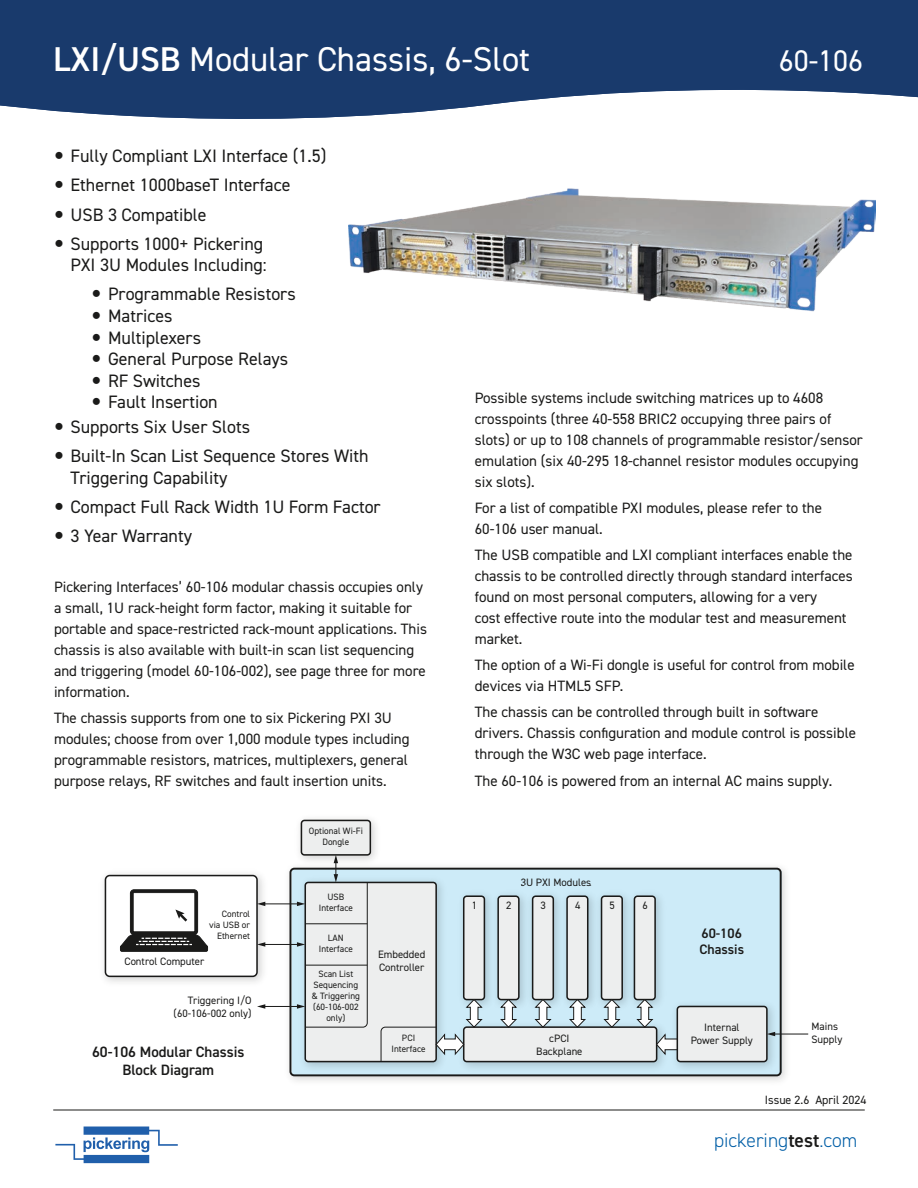
<style>
.page{position:relative;width:918px;height:1188px;background:#fff}
.page>*{position:absolute;margin:0;border:0;box-sizing:border-box;transform-origin:0 0}
.t1{font:34.5px "DIN2014";color:#fff}
.t2{font:30px "DIN2014";color:#fff}
.t3{font:300 19.5px "DIN2014";color:#015ea6}
.t4{font:18px/21.6px "DIN2014";color:#1a1a19}
.Para{font:15px/21px "DIN2014";color:#1a1a19}
.Figure_Title{font:600 15px/18px "DIN2014";color:#1a1a19;text-align:center}
.t5{font:600 13.8px/16.5px "DIN2014";color:#1a1a19}
.Issue_No{font:12px "DIN2014";color:#1a1a19}
.t6{font:10.65px/12.9px "DIN2014";color:#1a1a19;text-align:center}
.t7{font:9.15px/10.9px "DIN2014";color:#1a1a19;text-align:center}
.s1{font-weight:600}
.s2{font-weight:600;color:#1a1a19}
</style>
<div class="page">
<img style="left:349px;top:188px;width:527px;height:124px">
<img style="left:281px;top:867px;width:513px;height:214px">
<img style="left:104px;top:874px;width:168px;height:108px">
<div style="left:105px;top:876px;width:152px;height:100px;background:#fff;border-radius:4px"></div>
<div style="left:105px;top:875px;width:153px;height:102px;border:2px solid #1a1a19;border-radius:4px"></div>
<svg style="left:291px;top:869px;width:491px;height:206px;fill:#cdebf8"></svg>
<img style="left:464px;top:1056px;width:199px;height:12px">
<div style="left:464px;top:1027px;width:193px;height:35px;background:#edeeee;border-radius:3px"></div>
<div style="left:463px;top:1026px;width:194px;height:36px;border:2px solid #1a1a19;border-radius:3px"></div>
<img style="left:462px;top:896px;width:25px;height:109px">
<div style="left:464px;top:896px;width:20px;height:104px;background:#edeeee;border-radius:3px"></div>
<div style="left:463px;top:895px;width:22px;height:105px;border:2px solid #1a1a19;border-radius:3px"></div>
<div style="left:634px;top:896px;width:21px;height:104px;background:#edeeee;border-radius:3px"></div>
<div style="left:634px;top:895px;width:22px;height:105px;border:2px solid #1a1a19;border-radius:3px"></div>
<div style="left:305px;top:882px;width:131px;height:180px;background:#edeeee;border-radius:3px"></div>
<div style="left:304px;top:882px;width:133px;height:180px;border:2px solid #1a1a19;border-radius:3px"></div>
<div style="left:130px;top:890px;width:68px;height:45px;background:#1a1a19;border-radius:4px"></div>
<div style="left:130px;top:889px;width:68px;height:46px;border:1px solid #1a1a19;border-radius:4px"></div>
<div style="left:133px;top:893px;width:62px;height:39px;background:#fff"></div>
<div style="left:133px;top:892px;width:62px;height:40px;border:1px solid #1a1a19"></div>
<div style="left:120px;top:946px;width:88px;height:5px;border:1px solid #1a1a19"></div>
<svg style="left:120px;top:934px;width:88px;height:15px"></svg>
<svg style="left:175px;top:910px;width:13px;height:12px"></svg>
<hr style="left:264px;top:944px;width:34px;height:1px;background:#1a1a19">
<svg style="left:257px;top:942px;width:8px;height:5px"></svg>
<svg style="left:636px;top:998px;width:31px;height:58px"></svg>
<svg style="left:380px;top:998px;width:103px;height:64px"></svg>
<div style="left:290px;top:868px;width:492px;height:208px;border:2px solid #1a1a19;border-radius:4px"></div>
<hr style="left:264px;top:904px;width:34px;height:1px;background:#1a1a19">
<svg style="left:257px;top:902px;width:8px;height:4px"></svg>
<img style="left:291px;top:819px;width:94px;height:50px">
<div style="left:301px;top:820px;width:69px;height:35px;background:#edeeee;border-radius:3px"></div>
<div style="left:301px;top:820px;width:70px;height:36px;border:2px solid #1a1a19;border-radius:3px"></div>
<div style="left:498px;top:896px;width:21px;height:104px;background:#edeeee;border-radius:3px"></div>
<div style="left:497px;top:895px;width:23px;height:105px;border:2px solid #1a1a19;border-radius:3px"></div>
<svg style="left:499px;top:998px;width:19px;height:30px"></svg>
<img style="left:522px;top:894px;width:34px;height:113px">
<div style="left:533px;top:896px;width:20px;height:104px;background:#edeeee;border-radius:3px"></div>
<div style="left:532px;top:895px;width:22px;height:105px;border:2px solid #1a1a19;border-radius:3px"></div>
<svg style="left:534px;top:998px;width:18px;height:30px"></svg>
<div style="left:567px;top:896px;width:21px;height:104px;background:#edeeee;border-radius:3px"></div>
<div style="left:566px;top:895px;width:23px;height:105px;border:2px solid #1a1a19;border-radius:3px"></div>
<svg style="left:568px;top:998px;width:19px;height:30px"></svg>
<img style="left:591px;top:893px;width:46px;height:121px">
<div style="left:602px;top:896px;width:20px;height:104px;background:#edeeee;border-radius:3px"></div>
<div style="left:601px;top:895px;width:22px;height:105px;border:2px solid #1a1a19;border-radius:3px"></div>
<svg style="left:603px;top:998px;width:18px;height:30px"></svg>
<hr style="left:774px;top:1034px;width:34px;height:1px;background:#1a1a19">
<img style="left:667px;top:996px;width:114px;height:80px">
<div style="left:677px;top:1006px;width:90px;height:56px;background:#edeeee;border-radius:3px"></div>
<div style="left:677px;top:1006px;width:91px;height:56px;border:2px solid #1a1a19;border-radius:3px"></div>
<hr style="left:264px;top:1006px;width:34px;height:1px;background:#1a1a19">
<svg style="left:257px;top:1004px;width:8px;height:5px"></svg>
<svg style="left:297px;top:855px;width:71px;height:173px"></svg>
<svg style="left:0;top:80px;width:918px;height:39px;fill:#193a6c"></svg>
<svg style="left:55px;top:1127px;width:123px;height:36px"></svg>
<hr style="left:53px;top:1110px;width:812px;height:1px;background:#1a1a19">
<div style="left:0;top:0;width:918px;height:80px;background:#193a6c"></div>
<h1 class="t1" style="left:53px;top:38px;width:478px"><span class="s1">LXI/USB</span> Modular Chassis, 6-Slot</h1>
<h2 class="t2" style="left:779px;top:42px;width:86px">60-106</h2>
<h1 class="t1" style="left:189px;top:41px;width:352px">18-Slot Modular Chassis</h1>
<h2 class="t2" style="left:761px;top:42px;width:104px">60-103D</h2>
<p class="t4" style="left:71px;top:145px;width:257px">Fully Compliant LXI Interface (1.5)</p>
<p class="t4" style="left:71px;top:174px;width:221px">Ethernet 1000baseT Interface</p>
<p class="t4" style="left:71px;top:203px;width:138px">USB 3 Compatible</p>
<p class="t4" style="left:71px;top:232px;width:198px">Supports 1000+ Pickering<br>PXI 3U Modules Including:</p>
<p class="t4" style="left:108px;top:283px;width:189px">Programmable Resistors</p>
<p class="t4" style="left:108px;top:305px;width:66px">Matrices</p>
<p class="t4" style="left:108px;top:326px;width:95px">Multiplexers</p>
<p class="t4" style="left:108px;top:348px;width:182px">General Purpose Relays</p>
<p class="t4" style="left:108px;top:369px;width:94px">RF Switches</p>
<p class="t4" style="left:108px;top:391px;width:111px">Fault Insertion</p>
<p class="t4" style="left:71px;top:416px;width:181px">Supports Six User Slots</p>
<p class="t4" style="left:71px;top:445px;width:300px">Built-In Scan List Sequence Stores With<br>Triggering Capability</p>
<p class="t4" style="left:71px;top:496px;width:312px">Compact Full Rack Width 1U Form Factor</p>
<p class="t4" style="left:71px;top:525px;width:123px">3 Year Warranty</p>
<p class="Para" style="left:54px;top:576px;width:375px">Pickering Interfaces’ 60-106 modular chassis occupies only a small, 1U rack-height form factor, making it suitable for portable and space-restricted rack-mount applications. This chassis is also available with built-in scan list sequencing and triggering (model 60-106-002), see page three for more information.</p>
<p class="Para" style="left:54px;top:707px;width:357px">The chassis supports from one to six Pickering PXI 3U modules; choose from over 1,000 module types including programmable resistors, matrices, multiplexers, general purpose relays, RF switches and fault insertion units.</p>
<p class="t7" style="left:209px;top:908px;width:42px;text-align:right">Control via USB or<br>Ethernet</p>
<p class="t6" style="left:124px;top:955px;width:81px">Control Computer</p>
<p class="t6" style="left:174px;top:994px;width:80px;text-align:right">Triggering I/O (60-106-002 only)</p>
<p class="Figure_Title" style="left:92px;top:1043px;width:154px">60-106 Modular Chassis<br>Block Diagram</p>
<p class="t7" style="left:309px;top:825px;width:56px">Optional Wi-Fi<br>Dongle</p>
<p class="t7" style="left:319px;top:891px;width:36px">USB<br>Interface</p>
<p class="t7" style="left:319px;top:933px;width:36px">LAN<br>Interface</p>
<p class="t7" style="left:312px;top:968px;width:50px">Scan List<br>Sequencing &amp; Triggering (60-106-002 only)</p>
<p class="t6" style="left:378px;top:948px;width:49px;text-align:left">Embedded<br>Controller</p>
<p class="t7" style="left:392px;top:1032px;width:36px">PCI<br>Interface</p>
<p class="Para" style="left:475px;top:387px;width:390px">Possible systems include switching matrices up to 4608 crosspoints (three 40-558 BRIC2 occupying three pairs of slots) or up to 108 channels of programmable resistor/sensor emulation (six 40-295 18-channel resistor modules occupying six slots).</p>
<p class="Para" style="left:475px;top:497px;width:349px">For a list of compatible PXI modules, please refer to the<br>60-106 user manual.</p>
<p class="Para" style="left:475px;top:544px;width:380px">The USB compatible and LXI compliant interfaces enable the chassis to be controlled directly through standard interfaces found on most personal computers, allowing for a very<br>cost effective route into the modular test and measurement market.</p>
<p class="Para" style="left:475px;top:654px;width:381px">The option of a Wi-Fi dongle is useful for control from mobile devices via HTML5 SFP.</p>
<p class="Para" style="left:475px;top:702px;width:383px">The chassis can be controlled through built in software drivers. Chassis configuration and module control is possible through the W3C web page interface.</p>
<p class="Para" style="left:475px;top:770px;width:359px">The 60-106 is powered from an internal AC mains supply.</p>
<p class="t6" style="left:521px;top:876px;width:72px">3U PXI Modules</p>
<p class="t6" style="left:506px;top:899px;width:7px">2</p>
<p class="t6" style="left:541px;top:899px;width:7px">3</p>
<p class="t6" style="left:575px;top:899px;width:7px">4</p>
<p class="t6" style="left:610px;top:899px;width:7px">5</p>
<p class="t6" style="left:472px;top:899px;width:7px">1</p>
<p class="t6" style="left:642px;top:899px;width:7px">6</p>
<p class="t6" style="left:536px;top:1031px;width:48px">cPCI<br>Backplane</p>
<p class="t5" style="left:699px;top:924px;width:46px">60-106<br>Chassis</p>
<p class="t6" style="left:691px;top:1020px;width:64px">Internal<br>Power Supply</p>
<p class="t6" style="left:812px;top:1020px;width:32px;text-align:left">Mains<br>Supply</p>
<p class="Issue_No" style="left:765px;top:1092px;width:103px">Issue 2.6 April 2024</p>
<h3 class="t3" style="left:714px;top:1129px;width:145px">pickering<span class="s2">test</span>.com</h3>
</div>
